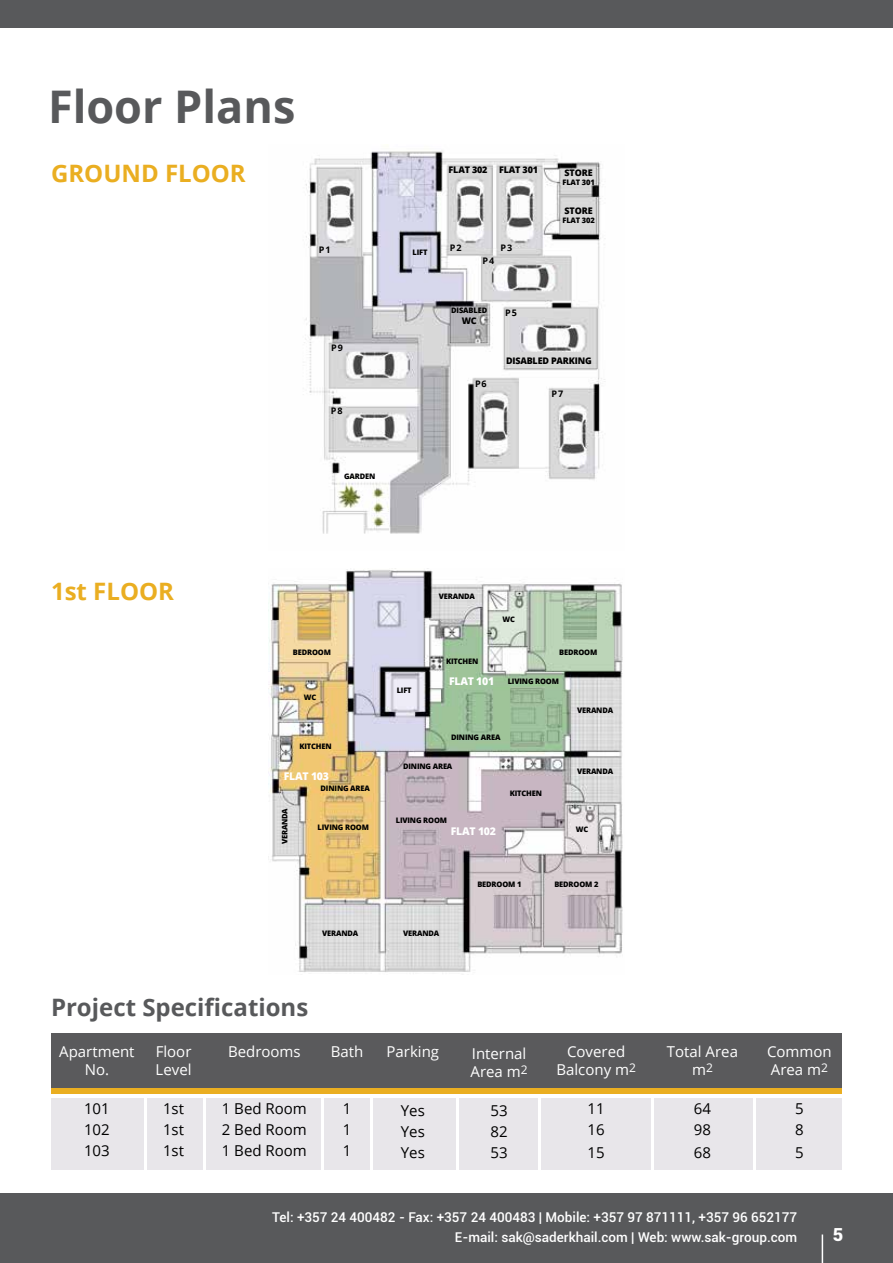
<style>
.page{position:relative;width:893px;height:1263px;background:#fff}
.page>*{position:absolute;margin:0;border:0;box-sizing:border-box;transform-origin:0 0}
.t1{font:700 45px "Open Sans";color:#58595b}
.t2{font:700 24px "Open Sans";color:#58595b}
.t3{font:700 24px "Open Sans";color:#eaae21}
.t4{font:900 18px "Roboto";color:#fff}
.t5{font:15px/18px "Open Sans";color:#fff;text-align:center}
.t6{font:15px/21px "Open Sans";color:#000;text-align:justify}
.t7{font:500 13.5px/19.5px "Roboto";color:#fff;text-align:right}
.t8{font:800 10.65px "Open Sans";letter-spacing:-.02em;color:#fff}
.t9{font:800 9.15px "Open Sans";letter-spacing:-.02em;color:#000}
.t10{font:700 9px "Open Sans";letter-spacing:.1em;color:#000}
.t11{font:800 7.65px "Open Sans";letter-spacing:-.02em;color:#000}
</style>
<div class="page">
<div style="left:0;top:1193px;width:893px;height:70px;background:#58595b"></div>
<div style="left:0;top:0;width:893px;height:27px;background:#58595b"></div>
<div style="left:51px;top:1033px;width:791px;height:57px;background:#5a5a5c"></div>
<div style="left:51px;top:1099px;width:791px;height:71px;background:#e8e6ea"></div>
<hr style="left:144px;top:1091px;width:2px;height:88px;background:#fff">
<hr style="left:203px;top:1091px;width:2px;height:88px;background:#fff">
<hr style="left:321px;top:1091px;width:2px;height:88px;background:#fff">
<hr style="left:370px;top:1091px;width:2px;height:88px;background:#fff">
<hr style="left:456px;top:1091px;width:2px;height:88px;background:#fff">
<hr style="left:538px;top:1091px;width:2px;height:88px;background:#fff">
<hr style="left:651px;top:1091px;width:3px;height:88px;background:#fff">
<hr style="left:753px;top:1091px;width:2px;height:88px;background:#fff">
<div style="left:51px;top:1088px;width:791px;height:6px;background:#eaae21"></div>
<img style="left:304px;top:151px;width:301px;height:383px">
<img style="left:269px;top:568px;width:354px;height:404px">
<svg style="left:822px;top:1234px;width:1px;height:29px"></svg>
<h1 class="t1" style="left:48px;top:75px;width:249px">Floor Plans</h1>
<h2 class="t3" style="left:51px;top:156px;width:196px">GROUND FLOOR</h2>
<p class="t9" style="left:449px;top:163px;width:40px">FLAT 302</p>
<p class="t9" style="left:499px;top:163px;width:40px">FLAT 301</p>
<p class="t9" style="left:565px;top:165px;width:29px">STORE</p>
<p class="t11" style="left:562px;top:176px;width:34px">FLAT 301</p>
<p class="t9" style="left:565px;top:204px;width:29px">STORE</p>
<p class="t11" style="left:562px;top:214px;width:34px">FLAT 302</p>
<p class="t10" style="left:319px;top:243px;width:13px">P1</p>
<p class="t10" style="left:450px;top:241px;width:13px">P2</p>
<p class="t10" style="left:500px;top:241px;width:13px">P3</p>
<p class="t10" style="left:483px;top:254px;width:13px">P4</p>
<p class="t11" style="left:412px;top:246px;width:16px">LIFT</p>
<p class="t10" style="left:331px;top:341px;width:13px">P9</p>
<p class="t10" style="left:331px;top:405px;width:13px">P8</p>
<p class="t11" style="left:344px;top:470px;width:33px">GARDEN</p>
<p class="t11" style="left:451px;top:304px;width:37px">DISABLED</p>
<p class="t9" style="left:462px;top:314px;width:17px">WC</p>
<p class="t10" style="left:475px;top:377px;width:13px">P6</p>
<p class="t10" style="left:505px;top:307px;width:13px">P5</p>
<p class="t9" style="left:506px;top:354px;width:87px">DISABLED PARKING</p>
<p class="t10" style="left:552px;top:388px;width:13px">P7</p>
<h2 class="t3" style="left:51px;top:574px;width:125px">1st FLOOR</h2>
<p class="t11" style="left:439px;top:591px;width:38px">VERANDA</p>
<p class="t11" style="left:503px;top:613px;width:14px">WC</p>
<p class="t11" style="left:293px;top:647px;width:40px">BEDROOM</p>
<p class="t11" style="left:559px;top:647px;width:40px">BEDROOM</p>
<p class="t11" style="left:508px;top:675px;width:53px">LIVING ROOM</p>
<p class="t11" style="left:446px;top:655px;width:34px">KITCHEN</p>
<h3 class="t8" style="left:449px;top:673px;width:47px">FLAT 101</h3>
<p class="t11" style="left:304px;top:691px;width:14px">WC</p>
<p class="t11" style="left:299px;top:740px;width:34px">KITCHEN</p>
<h3 class="t8" style="left:284px;top:768px;width:47px">FLAT 103</h3>
<p class="t11" style="left:279px;top:844px;width:38px;rotate:-90deg">VERANDA</p>
<p class="t11" style="left:321px;top:783px;width:51px">DINING AREA</p>
<p class="t11" style="left:318px;top:821px;width:53px">LIVING ROOM</p>
<p class="t11" style="left:397px;top:685px;width:16px">LIFT</p>
<p class="t11" style="left:451px;top:731px;width:51px">DINING AREA</p>
<p class="t11" style="left:403px;top:761px;width:51px">DINING AREA</p>
<p class="t11" style="left:396px;top:815px;width:53px">LIVING ROOM</p>
<h3 class="t8" style="left:451px;top:823px;width:47px">FLAT 102</h3>
<p class="t11" style="left:510px;top:788px;width:34px">KITCHEN</p>
<p class="t11" style="left:577px;top:704px;width:38px">VERANDA</p>
<p class="t11" style="left:577px;top:766px;width:38px">VERANDA</p>
<p class="t11" style="left:576px;top:824px;width:14px">WC</p>
<p class="t11" style="left:477px;top:878px;width:46px">BEDROOM 1</p>
<p class="t11" style="left:554px;top:878px;width:46px">BEDROOM 2</p>
<p class="t11" style="left:322px;top:928px;width:38px">VERANDA</p>
<p class="t11" style="left:403px;top:928px;width:38px">VERANDA</p>
<h2 class="t2" style="left:51px;top:990px;width:259px">Project Specifications</h2>
<h3 class="t5" style="left:59px;top:1042px;width:77px">Apartment<br>No.</h3>
<h3 class="t6" style="left:84px;top:1098px;width:27px">101<br>102<br>103</h3>
<h3 class="t5" style="left:156px;top:1042px;width:37px;text-align:left">Floor<br>Level</h3>
<h3 class="t6" style="left:163px;top:1098px;width:23px">1st 1st 1st</h3>
<h3 class="t5" style="left:228px;top:1042px;width:74px">Bedrooms</h3>
<h3 class="t6" style="left:222px;top:1098px;width:87px">1 Bed Room 2 Bed Room 1 Bed Room</h3>
<h3 class="t5" style="left:331px;top:1042px;width:34px">Bath</h3>
<h3 class="t6" style="left:343px;top:1098px;width:10px">1<br>1<br>1</h3>
<h3 class="t5" style="left:387px;top:1042px;width:54px">Parking</h3>
<h3 class="t6" style="left:401px;top:1099px;width:25px">Yes Yes Yes</h3>
<h3 class="t5" style="left:471px;top:1044px;width:59px;text-align:left">Internal<br>Area m<sup>2</sup></h3>
<h3 class="t6" style="left:490px;top:1099px;width:19px">53<br>82<br>53</h3>
<h3 class="t5" style="left:556px;top:1042px;width:81px">Covered<br>Balcony m<sup>2</sup></h3>
<h3 class="t6" style="left:588px;top:1098px;width:19px;line-height:21.6px">11<br>16<br>15</h3>
<h3 class="t5" style="left:667px;top:1042px;width:73px">Total Area m<sup>2</sup></h3>
<h3 class="t6" style="left:694px;top:1098px;width:19px;line-height:21.6px">64<br>98<br>68</h3>
<h3 class="t5" style="left:767px;top:1042px;width:66px;text-align:left">Common<br>Area m<sup>2</sup></h3>
<h3 class="t6" style="left:795px;top:1098px;width:10px;line-height:21.6px">5<br>8<br>5</h3>
<h3 class="t7" style="left:272px;top:1207px;width:527px">Tel: +357 24 400482 - Fax: +357 24 400483 | Mobile: +357 97 871111, +357 96 652177<br>E-mail: sak@saderkhail.com | Web: www.sak-group.com</h3>
<h3 class="t4" style="left:833px;top:1222px;width:12px">5</h3>
</div>
